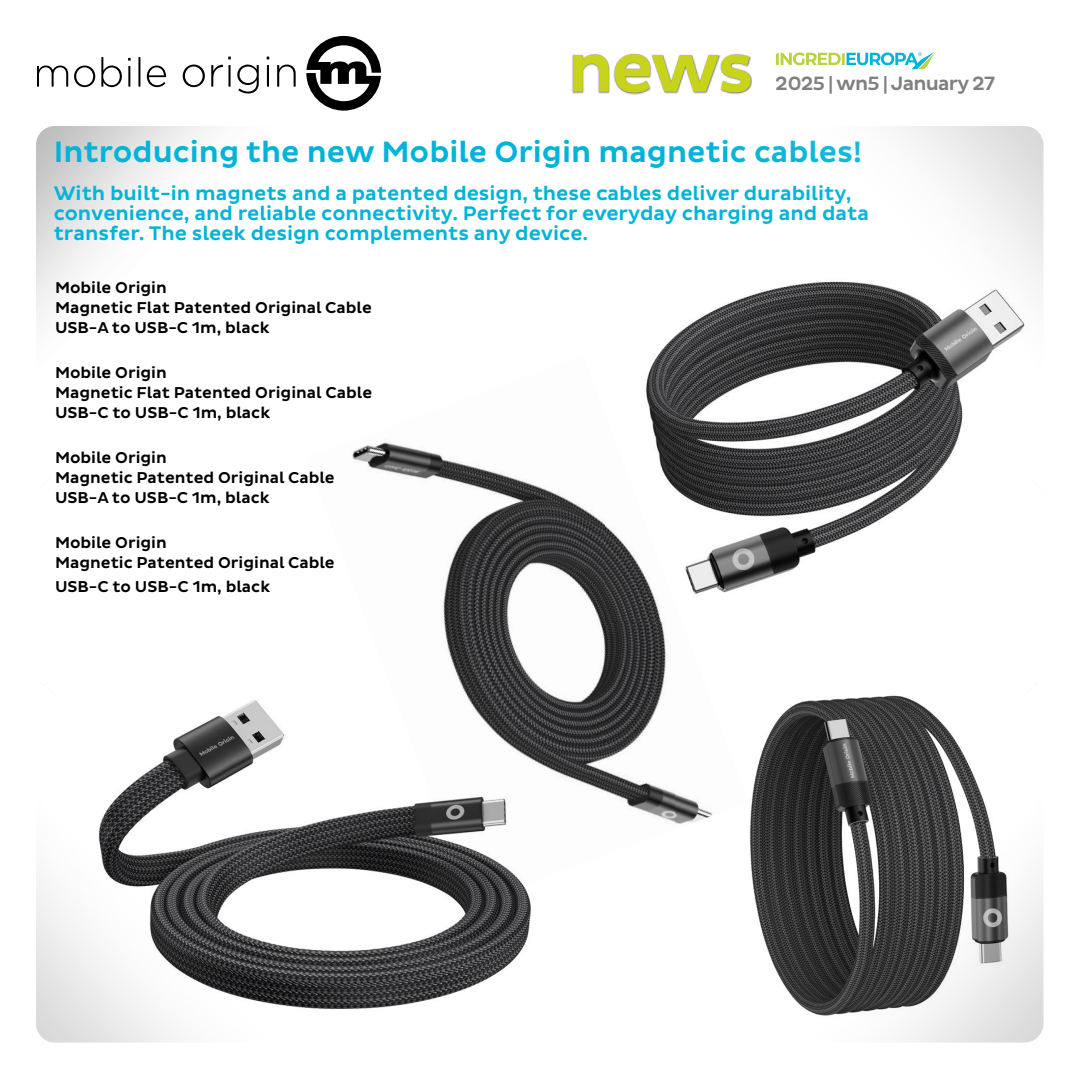
<style>
.page{position:relative;width:1080px;height:1080px;background:#fff}
.page>*{position:absolute;margin:0;border:0;box-sizing:border-box;transform-origin:0 0}
.t1{font:500 69.7px "Pluto Sans";color:#c8d419}
.t2{font:500 30px "Pluto Sans";color:#00b3d9}
.t3{font:500 20px/20px "Pluto Sans";color:#00b3d9}
.t4{font:500 19.6px "Pluto Sans";letter-spacing:-.04em;color:#000}
.t5{font:500 16px/20px "Pluto Sans";color:#000}
</style>
<div class="page">
<svg style="left:37px;top:57px;width:259px;height:36px"></svg>
<svg style="left:306px;top:36px;width:75px;height:75px"></svg>
<img style="left:91px;top:699px;width:443px;height:344px">
<img style="left:306px;top:438px;width:369px;height:467px">
<img style="left:607px;top:180px;width:437px;height:441px">
<img style="left:675px;top:695px;width:369px;height:348px">
<svg style="left:776px;top:52px;width:159px;height:17px"></svg>
<div style="left:572px;top:52px;width:180px;height:43px;background:#000;opacity:.5"></div>
<h1 class="t1" style="left:567px;top:28px;width:188px">news</h1>
<p class="t4" style="left:776px;top:72px;width:221px">2025 | wn5 | January 27</p>
<h2 class="t2" style="left:54px;top:134px;width:810px">Introducing the new Mobile Origin magnetic cables!</h2>
<p class="t3" style="left:54px;top:183px;width:817px">With built-in magnets and a patented design, these cables deliver durability, convenience, and reliable connectivity. Perfect for everyday charging and data transfer. The sleek design complements any device.</p>
<p class="t5" style="left:55px;top:278px;width:318px">Mobile Origin<br>Magnetic Flat Patented Original Cable<br>USB-A to USB-C 1m, black</p>
<p class="t5" style="left:55px;top:363px;width:319px">Mobile Origin<br>Magnetic Flat Patented Original Cable<br>USB-C to USB-C 1m, black</p>
<p class="t5" style="left:55px;top:448px;width:281px">Mobile Origin<br>Magnetic Patented Original Cable<br>USB-A to USB-C 1m, black</p>
<p class="t5" style="left:55px;top:533px;width:281px">Mobile Origin<br>Magnetic Patented Original Cable</p>
<p class="t5" style="left:55px;top:577px;width:217px">USB-C to USB-C 1m, black</p>
</div>
